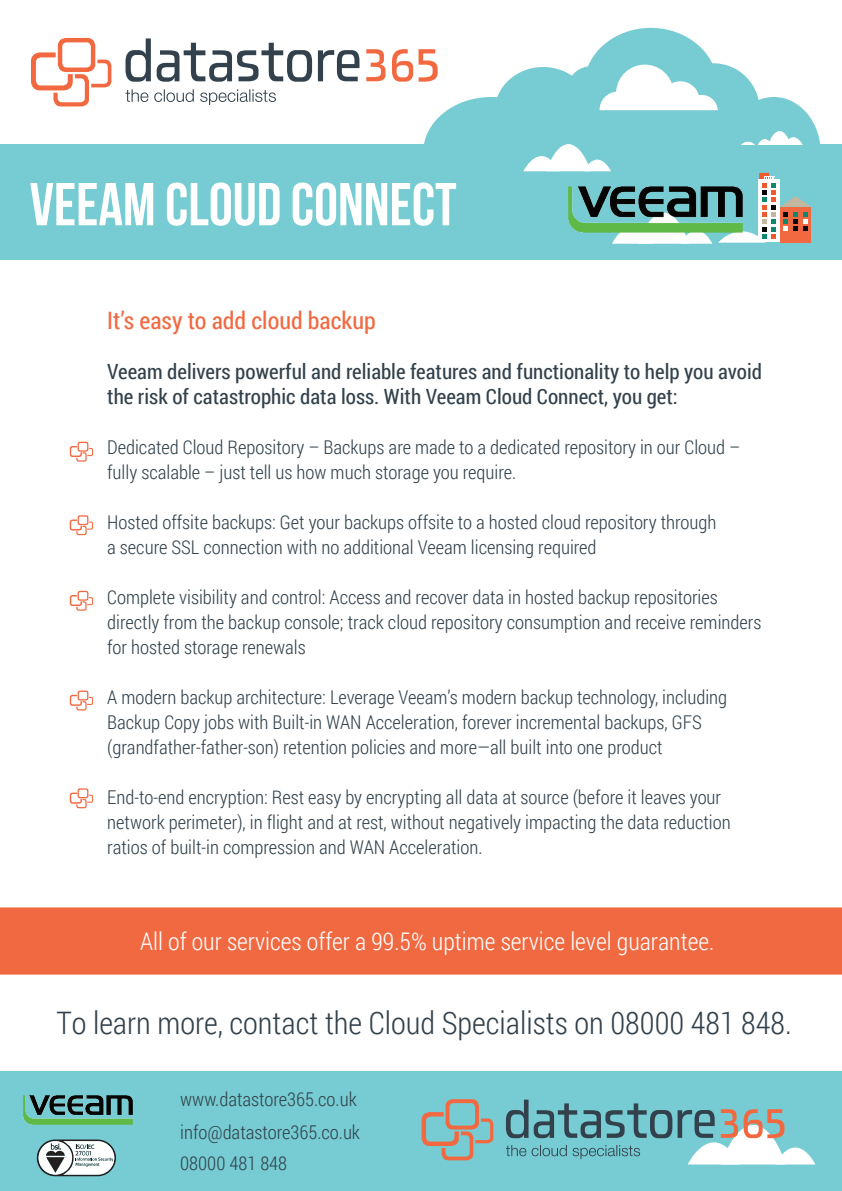
<style>
.page{position:relative;width:842px;height:1191px;background:#fff}
.page>*{position:absolute;margin:0;border:0;box-sizing:border-box;transform-origin:0 0}
.t1{font:60.4px "Bebas Neue";color:#fff}
.t2{font:300 31px "Roboto Condensed";color:#32414c}
.t3{font:300 24.3px "Roboto Condensed";color:#fff}
.t4{font:24px "Roboto Condensed";color:#f16941}
.t5{font:21px/25px "Roboto Condensed";color:#32414c}
.t6{font:300 19px/25px "Roboto Condensed";color:#32414c}
.t7{font:300 19px/31.9px "Roboto Condensed";color:#32424c}
</style>
<div class="page">
<div style="left:0;top:145px;width:842px;height:115px;background:#76ccd2"></div>
<svg style="left:126px;top:38px;width:25px;height:44px"></svg>
<svg style="left:157px;top:43px;width:155px;height:39px"></svg>
<svg style="left:318px;top:50px;width:41px;height:31px"></svg>
<svg style="left:366px;top:49px;width:19px;height:32px"></svg>
<svg style="left:31px;top:38px;width:80px;height:68px"></svg>
<svg style="left:126px;top:89px;width:150px;height:16px"></svg>
<div style="left:584px;top:28px;width:134px;height:117px;background:#76ccd2;border-radius:50%"></div>
<svg style="left:392px;top:49px;width:429px;height:195px"></svg>
<div style="left:0;top:1071px;width:842px;height:119px;background:#76ccd2"></div>
<svg style="left:506px;top:1099px;width:22px;height:39px"></svg>
<svg style="left:534px;top:1103px;width:138px;height:35px"></svg>
<svg style="left:678px;top:1109px;width:137px;height:55px"></svg>
<svg style="left:422px;top:1099px;width:71px;height:61px"></svg>
<svg style="left:506px;top:1145px;width:134px;height:14px"></svg>
<svg style="left:37px;top:1139px;width:79px;height:37px"></svg>
<svg style="left:70px;top:442px;width:23px;height:19px"></svg>
<svg style="left:70px;top:515px;width:23px;height:20px"></svg>
<svg style="left:70px;top:591px;width:23px;height:19px"></svg>
<svg style="left:70px;top:690px;width:23px;height:20px"></svg>
<svg style="left:70px;top:788px;width:23px;height:20px"></svg>
<div style="left:0;top:907px;width:842px;height:67px;background:#f16941"></div>
<img style="left:23px;top:1095px;width:110px;height:29px">
<img style="left:568px;top:187px;width:174px;height:46px">
<h1 class="t1" style="left:30px;top:171px;width:428px">VEEAM CLOUD CONNECT</h1>
<p class="t4" style="left:107px;top:303px;width:270px">It’s easy to add cloud backup</p>
<p class="t5" style="left:107px;top:358px;width:656px">Veeam delivers powerful and reliable features and functionality to help you avoid the risk of catastrophic data loss. With Veeam Cloud Connect, you get:</p>
<p class="t6" style="left:107px;top:434px;width:635px">Dedicated Cloud Repository – Backups are made to a dedicated repository in our Cloud – fully scalable – just tell us how much storage you require.</p>
<p class="t6" style="left:107px;top:509px;width:611px">Hosted offsite backups: Get your backups offsite to a hosted cloud repository through a secure SSL connection with no additional Veeam licensing required</p>
<p class="t6" style="left:107px;top:584px;width:656px">Complete visibility and control: Access and recover data in hosted backup repositories directly from the backup console; track cloud repository consumption and receive reminders for hosted storage renewals</p>
<p class="t6" style="left:107px;top:684px;width:621px">A modern backup architecture: Leverage Veeam’s modern backup technology, including<br>Backup Copy jobs with Built-in WAN Acceleration, forever incremental backups, GFS (grandfather-father-son) retention policies and more―all built into one product</p>
<p class="t6" style="left:107px;top:784px;width:625px">End-to-end encryption: Rest easy by encrypting all data at source (before it leaves your network perimeter), in flight and at rest, without negatively impacting the data reduction ratios of built-in compression and WAN Acceleration.</p>
<p class="t3" style="left:140px;top:924px;width:576px">All of our services offer a 99.5% uptime service level guarantee.</p>
<h2 class="t2" style="left:56px;top:1001px;width:737px">To learn more, contact the Cloud Specialists on 08000 481 848.</h2>
<p class="t7" style="left:180px;top:1082px;width:181px">www.datastore365.co.uk info@datastore365.co.uk<br>08000 481 848</p>
</div>
